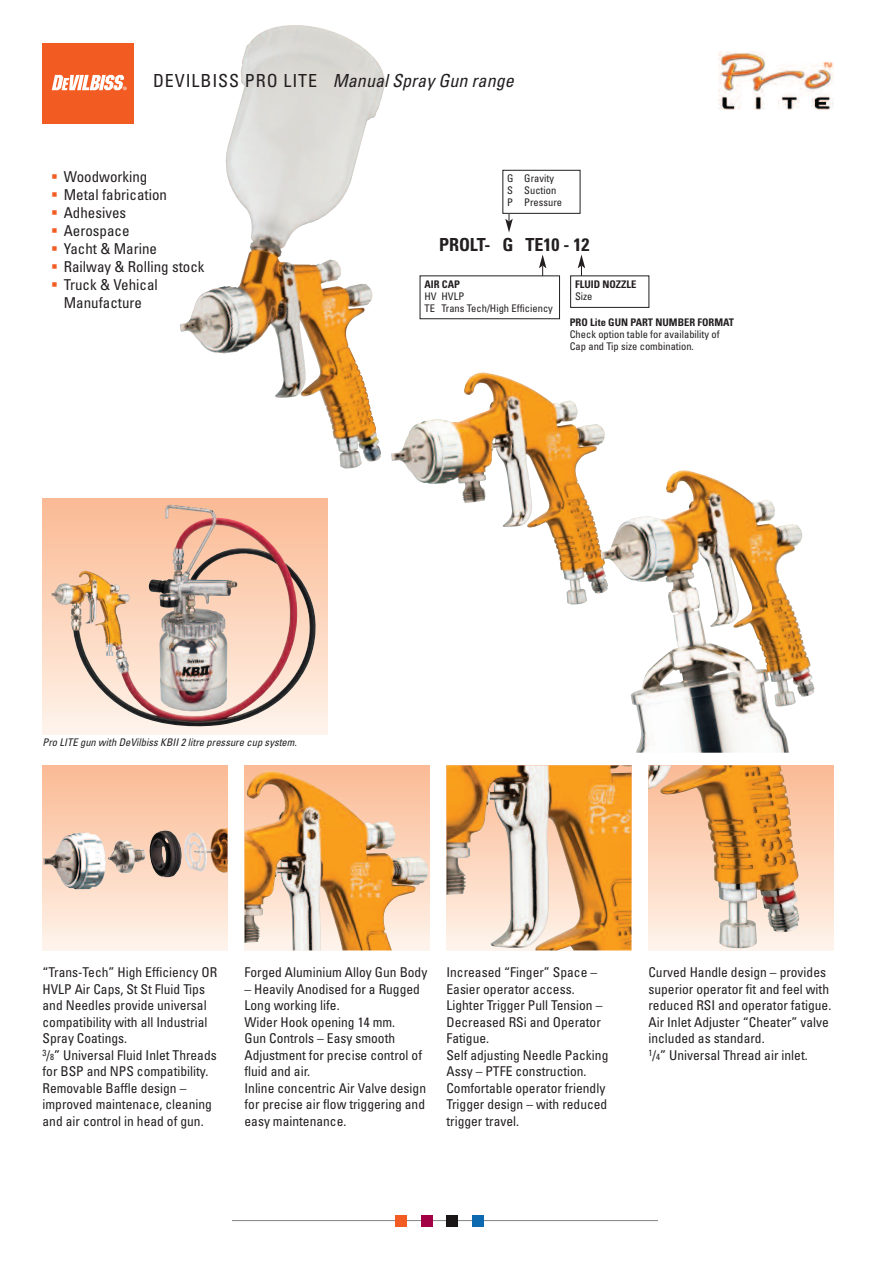
<style>
.page{position:relative;width:893px;height:1263px;background:#fff}
.page>*{position:absolute;margin:0;border:0;box-sizing:border-box;transform-origin:0 0}
.t1{font:italic condensed 18px "Univers";letter-spacing:.005em;color:#231f20}
.t2{font:700 condensed 18px "Univers";color:#231f20}
.t3{font:condensed 15px/18px "Univers";color:#231f20;text-align:center}
.t4{font:condensed 13.5px/16.5px "Univers";color:#231f20}
.t5{font:condensed 10.5px/12px "Univers";color:#231f20}
.t6{font:italic condensed 10.5px "Univers";letter-spacing:.005em;color:#231f20}
.t7{font:700 condensed 10.5px "Univers";color:#231f20}
.s1{font-style:normal}
.s2{color:#f25b21}
.s3{font-size:8.85px}
</style>
<div class="page">
<img style="left:180px;top:25px;width:206px;height:437px">
<div style="left:43px;top:43px;width:91px;height:80px;background:#f25b21"></div>
<svg style="left:52px;top:75px;width:75px;height:15px"></svg>
<img style="left:719px;top:51px;width:114px;height:59px">
<hr style="left:232px;top:1220px;width:425px;height:1px;background:#808385">
<div style="left:395px;top:1215px;width:11px;height:11px;background:#f25b21"></div>
<div style="left:421px;top:1215px;width:11px;height:11px;background:#a30146"></div>
<div style="left:447px;top:1215px;width:11px;height:11px;background:#1a1516"></div>
<div style="left:473px;top:1215px;width:11px;height:11px;background:#0e6ab0"></div>
<svg style="left:43px;top:765px;width:184px;height:185px"></svg>
<img style="left:43px;top:827px;width:184px;height:62px">
<div style="left:244px;top:765px;width:185px;height:185px;background:#fabb96"></div>
<img style="left:244px;top:771px;width:184px;height:179px">
<img style="left:446px;top:765px;width:185px;height:185px">
<div style="left:648px;top:765px;width:185px;height:185px;background:linear-gradient(to bottom,#faba93,#fef3ea)"></div>
<img style="left:648px;top:765px;width:151px;height:183px">
<svg style="left:43px;top:499px;width:284px;height:236px"></svg>
<img style="left:51px;top:553px;width:240px;height:165px">
<img style="left:391px;top:372px;width:214px;height:216px">
<img style="left:601px;top:469px;width:214px;height:277px">
<hr style="left:542px;top:266px;width:1px;height:51px;background:#231f20">
<svg style="left:539px;top:254px;width:7px;height:14px"></svg>
<hr style="left:581px;top:266px;width:1px;height:33px;background:#231f20">
<svg style="left:578px;top:254px;width:7px;height:14px"></svg>
<div style="left:420px;top:276px;width:139px;height:43px;background:#fff"></div>
<div style="left:420px;top:276px;width:140px;height:43px;border:1px solid #231f20"></div>
<div style="left:571px;top:276px;width:78px;height:31px;background:#fff"></div>
<div style="left:570px;top:276px;width:79px;height:32px;border:1px solid #231f20"></div>
<svg style="left:505px;top:214px;width:8px;height:19px"></svg>
<div style="left:503px;top:170px;width:77px;height:44px;border:1px solid #231f20"></div>
<h1 class="t1" style="left:153px;top:74px;width:362px"><span class="s1">DEVILBISS PRO LITE</span> Manual Spray Gun range</h1>
<p class="t3" style="left:51px;top:169px;width:98px"><span class="s2">▪</span> Woodworking</p>
<p class="t3" style="left:51px;top:187px;width:118px"><span class="s2">▪</span> Metal fabrication</p>
<p class="t3" style="left:51px;top:205px;width:77px"><span class="s2">▪</span> Adhesives</p>
<p class="t3" style="left:51px;top:223px;width:80px"><span class="s2">▪</span> Aerospace</p>
<p class="t3" style="left:51px;top:241px;width:108px"><span class="s2">▪</span> Yacht &amp; Marine</p>
<p class="t3" style="left:51px;top:259px;width:155px"><span class="s2">▪</span> Railway &amp; Rolling stock</p>
<p class="t3" style="left:51px;top:277px;width:108px"><span class="s2">▪</span> Truck &amp; Vehical<br>Manufacture</p>
<p class="t5" style="left:507px;top:173px;width:56px">G Gravity<br>S Suction<br>P Pressure</p>
<h1 class="t2" style="left:439px;top:238px;width:152px">PROLT- G TE10 - 12</h1>
<p class="t7" style="left:424px;top:280px;width:37px">AIR CAP</p>
<p class="t5" style="left:424px;top:291px;width:130px">HV HVLP<br>TE Trans Tech/High Efficiency</p>
<p class="t7" style="left:575px;top:280px;width:63px">FLUID NOZZLE</p>
<p class="t5" style="left:575px;top:291px;width:19px">Size</p>
<p class="t7" style="left:570px;top:318px;width:166px">PRO Lite GUN PART NUMBER FORMAT</p>
<p class="t5" style="left:570px;top:329px;width:151px">Check option table for availability of<br>Cap and Tip size combination.</p>
<p class="t6" style="left:43px;top:738px;width:256px">Pro LITE gun with DeVilbiss KBII 2 litre pressure cup system.</p>
<p class="t4" style="left:43px;top:965px;width:176px">“Trans-Tech” High Efficiency OR<br>HVLP Air Caps, St St Fluid Tips and Needles provide universal compatibility with all Industrial<br>Spray Coatings.<br><sup>3</sup>/<span class="s3">8</span>” Universal Fluid Inlet Threads for BSP and NPS compatibility.<br>Removable Baffle design – improved maintenace, cleaning and air control in head of gun.</p>
<p class="t4" style="left:244px;top:965px;width:184px">Forged Aluminium Alloy Gun Body</p>
<p class="t4" style="left:244px;top:982px;width:183px">– Heavily Anodised for a Rugged<br>Long working life.<br>Wider Hook opening 14 mm.<br>Gun Controls – Easy smooth<br>Adjustment for precise control of fluid and air.<br>Inline concentric Air Valve design for precise air flow triggering and easy maintenance.</p>
<p class="t4" style="left:446px;top:965px;width:163px">Increased “Finger” Space –<br>Easier operator access.<br>Lighter Trigger Pull Tension –<br>Decreased RSi and Operator<br>Fatigue.<br>Self adjusting Needle Packing<br>Assy – PTFE construction.<br>Comfortable operator friendly<br>Trigger design – with reduced trigger travel.</p>
<p class="t4" style="left:648px;top:965px;width:184px">Curved Handle design – provides superior operator fit and feel with reduced RSI and operator fatigue.<br>Air Inlet Adjuster “Cheater” valve included as standard.<br><sup>1</sup>/<span class="s3">4</span>” Universal Thread air inlet.</p>
</div>
